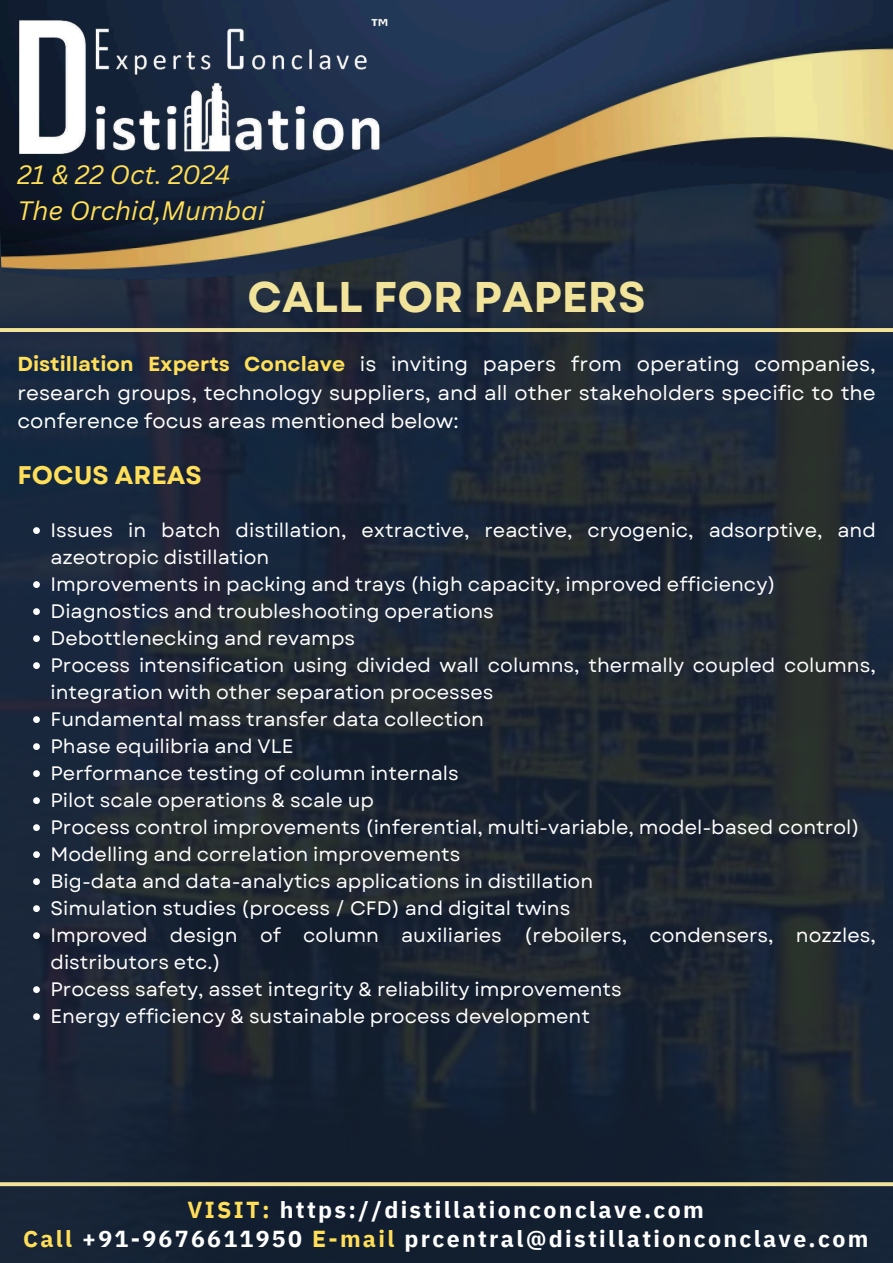
<style>
.page{position:relative;width:893px;height:1263px;background:#fff}
.page>*{position:absolute;margin:0;border:0;box-sizing:border-box;transform-origin:0 0}
.t1{font:700 42.9px "Garet";color:#f1e399}
.t2{font:italic 25.88px/36px "Canva Sans";color:#ffde59}
.t3{font:700 25.5px "Garet";color:#ffde59}
.t4{font:700 23.1px/28.7px "IBM Plex Sans";letter-spacing:.1em;color:#fff;text-align:center}
.t5{font:20.25px/28.1px "Garet";color:#fff;text-align:justify}
.t6{font:19.5px/27px "Garet";color:#fff}
.s1{font-weight:700;color:#ffde59}
.s2{color:#ffde59}
</style>
<div class="page">
<img style="left:0;top:389px;width:893px;height:874px">
<img style="left:0;top:0;width:893px;height:389px">
<svg style="left:0;top:328px;width:893px;height:4px;background:#ede097"></svg>
<svg style="left:0;top:1182px;width:893px;height:4px;background:#e4d893"></svg>
<svg style="left:33px;top:527px;width:7px;height:7px"></svg>
<svg style="left:33px;top:581px;width:7px;height:7px"></svg>
<svg style="left:33px;top:608px;width:7px;height:7px"></svg>
<svg style="left:33px;top:635px;width:7px;height:7px"></svg>
<svg style="left:33px;top:662px;width:7px;height:7px"></svg>
<svg style="left:33px;top:716px;width:7px;height:7px"></svg>
<svg style="left:33px;top:743px;width:7px;height:7px"></svg>
<svg style="left:33px;top:770px;width:7px;height:7px"></svg>
<svg style="left:33px;top:797px;width:7px;height:7px"></svg>
<svg style="left:33px;top:824px;width:7px;height:7px"></svg>
<svg style="left:33px;top:851px;width:7px;height:7px"></svg>
<svg style="left:33px;top:878px;width:7px;height:7px"></svg>
<svg style="left:33px;top:905px;width:7px;height:7px"></svg>
<svg style="left:33px;top:932px;width:7px;height:7px"></svg>
<svg style="left:33px;top:986px;width:7px;height:7px"></svg>
<svg style="left:33px;top:1013px;width:7px;height:7px"></svg>
<img style="left:17px;top:15px;width:372px;height:144px">
<h2 class="t2" style="left:17px;top:156px;width:249px">21 &amp; 22 Oct. 2024<br>The Orchid,Mumbai</h2>
<h1 class="t1" style="left:247px;top:266px;width:399px">CALL FOR PAPERS</h1>
<p class="t5" style="left:17px;top:350px;width:860px"><span class="s1">Distillation Experts Conclave</span> is inviting papers from operating companies, research groups, technology suppliers, and all other stakeholders specific to the conference focus areas mentioned below:</p>
<h3 class="t3" style="left:17px;top:457px;width:186px">FOCUS AREAS</h3>
<p class="t6" style="left:51px;top:517px;width:827px">Issues in batch distillation, extractive, reactive, cryogenic, adsorptive, and azeotropic distillation<br>Improvements in packing and trays (high capacity, improved efficiency)<br>Diagnostics and troubleshooting operations<br>Debottlenecking and revamps<br>Process intensification using divided wall columns, thermally coupled columns, integration with other separation processes<br>Fundamental mass transfer data collection<br>Phase equilibria and VLE<br>Performance testing of column internals<br>Pilot scale operations &amp; scale up<br>Process control improvements (inferential, multi-variable, model-based control)<br>Modelling and correlation improvements<br>Big-data and data-analytics applications in distillation<br>Simulation studies (process / CFD) and digital twins<br>Improved design of column auxiliaries (reboilers, condensers, nozzles, distributors etc.)<br>Process safety, asset integrity &amp; reliability improvements<br>Energy efficiency &amp; sustainable process development</p>
<p class="t4" style="left:23px;top:1195px;width:847px"><span class="s2">VISIT:</span> https://distillationconclave.com<br><span class="s2">Call</span> +91-9676611950 <span class="s2">E-mail</span> prcentral@distillationconclave.com</p>
</div>
